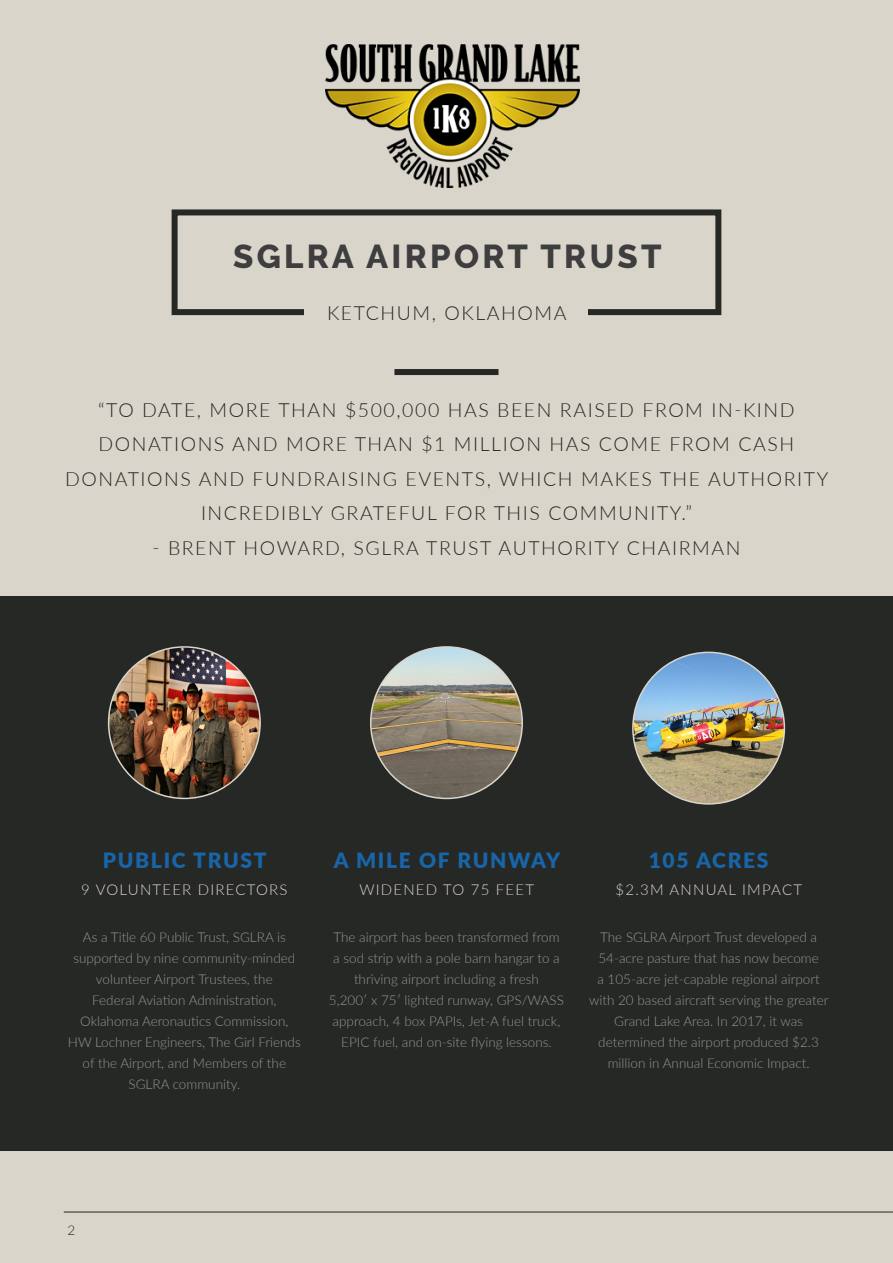
<style>
.page{position:relative;width:893px;height:1263px;background:#d9d5cb}
.page>*{position:absolute;margin:0;border:0;box-sizing:border-box;transform-origin:0 0}
.Header_-_Align_Cente{font:800 33px "Raleway";letter-spacing:.1em;color:#3e3e3f}
.Subhead_-_Align_Cent{font:900 21px "Lato";letter-spacing:.08em;color:#1865a9}
.Subhead_-_Align_Cent-2{font:300 19.5px/34.5px "Lato";letter-spacing:.08em;color:#262825;text-align:center}
.Subhead_-_Align_Cent-3{font:300 15px "Lato";letter-spacing:.08em;color:#d9d5cb}
.Body_Text_-_Align_Ce{font:300 13.5px/21px "Lato";color:#939598;text-align:center}
.t1{font:300 13.5px "Lato";color:#262825}
</style>
<div class="page">
<img style="left:326px;top:44px;width:253px;height:144px">
<div style="left:0;top:596px;width:893px;height:555px;background:#262825"></div>
<img style="left:109px;top:647px;width:151px;height:151px;border-radius:76px">
<img style="left:371px;top:647px;width:151px;height:151px;border-radius:76px">
<img style="left:633px;top:652px;width:151px;height:152px;border-radius:76px">
<div style="left:172px;top:209px;width:549px;height:106px;border:6px solid #262825"></div>
<div style="left:394px;top:369px;width:104px;height:6px;background:#262825"></div>
<hr style="left:64px;top:1212px;width:829px;height:1px;background:#262825">
<div style="left:305px;top:296px;width:283px;height:32px;background:#d9d5cb"></div>
<p class="Header_-_Align_Cente" style="left:233px;top:238px;width:430px">SGLRA AIRPORT TRUST</p>
<p class="Subhead_-_Align_Cent-2" style="left:327px;top:295px;width:241px">KETCHUM, OKLAHOMA</p>
<p class="Subhead_-_Align_Cent-2" style="left:65px;top:392px;width:765px">“TO DATE, MORE THAN $500,000 HAS BEEN RAISED FROM IN-KIND DONATIONS AND MORE THAN $1 MILLION HAS COME FROM CASH DONATIONS AND FUNDRAISING EVENTS, WHICH MAKES THE AUTHORITY INCREDIBLY GRATEFUL FOR THIS COMMUNITY.”</p>
<p class="Subhead_-_Align_Cent-2" style="left:152px;top:530px;width:589px">- BRENT HOWARD, SGLRA TRUST AUTHORITY CHAIRMAN</p>
<p class="Subhead_-_Align_Cent" style="left:103px;top:844px;width:165px">PUBLIC TRUST</p>
<p class="Subhead_-_Align_Cent" style="left:334px;top:844px;width:228px">A MILE OF RUNWAY</p>
<p class="Subhead_-_Align_Cent" style="left:649px;top:844px;width:121px">105 ACRES</p>
<p class="Subhead_-_Align_Cent-3" style="left:81px;top:879px;width:208px">9 VOLUNTEER DIRECTORS</p>
<p class="Subhead_-_Align_Cent-3" style="left:359px;top:879px;width:176px">WIDENED TO 75 FEET</p>
<p class="Subhead_-_Align_Cent-3" style="left:616px;top:879px;width:188px">$2.3M ANNUAL IMPACT</p>
<p class="Body_Text_-_Align_Ce" style="left:83px;top:926px;width:204px">As a Title 60 Public Trust, SGLRA is</p>
<p class="Body_Text_-_Align_Ce" style="left:73px;top:947px;width:223px">supported by nine community-minded</p>
<p class="Body_Text_-_Align_Ce" style="left:96px;top:968px;width:178px">volunteer Airport Trustees, the</p>
<p class="Body_Text_-_Align_Ce" style="left:92px;top:989px;width:186px">Federal Aviation Administration,</p>
<p class="Body_Text_-_Align_Ce" style="left:80px;top:1010px;width:210px">Oklahoma Aeronautics Commission,</p>
<p class="Body_Text_-_Align_Ce" style="left:68px;top:1031px;width:234px">HW Lochner Engineers, The Girl Friends of the Airport, and Members of the</p>
<p class="Body_Text_-_Align_Ce" style="left:128px;top:1073px;width:113px">SGLRA community.</p>
<p class="Body_Text_-_Align_Ce" style="left:333px;top:926px;width:228px">The airport has been transformed from a sod strip with a pole barn hangar to a thriving airport including a fresh</p>
<p class="Body_Text_-_Align_Ce" style="left:329px;top:989px;width:237px">5,200′ x 75′ lighted runway, GPS/WASS</p>
<p class="Body_Text_-_Align_Ce" style="left:333px;top:1010px;width:229px">approach, 4 box PAPIs, Jet-A fuel truck,<br>EPIC fuel, and on-site flying lessons.</p>
<p class="Body_Text_-_Align_Ce" style="left:589px;top:926px;width:241px">The SGLRA Airport Trust developed a 54-acre pasture that has now become<br>a 105-acre jet-capable regional airport with 20 based aircraft serving the greater Grand Lake Area. In 2017, it was</p>
<p class="Body_Text_-_Align_Ce" style="left:598px;top:1031px;width:222px">determined the airport produced $2.3 million in Annual Economic Impact.</p>
<p class="t1" style="left:67px;top:1220px;width:9px">2</p>
</div>
